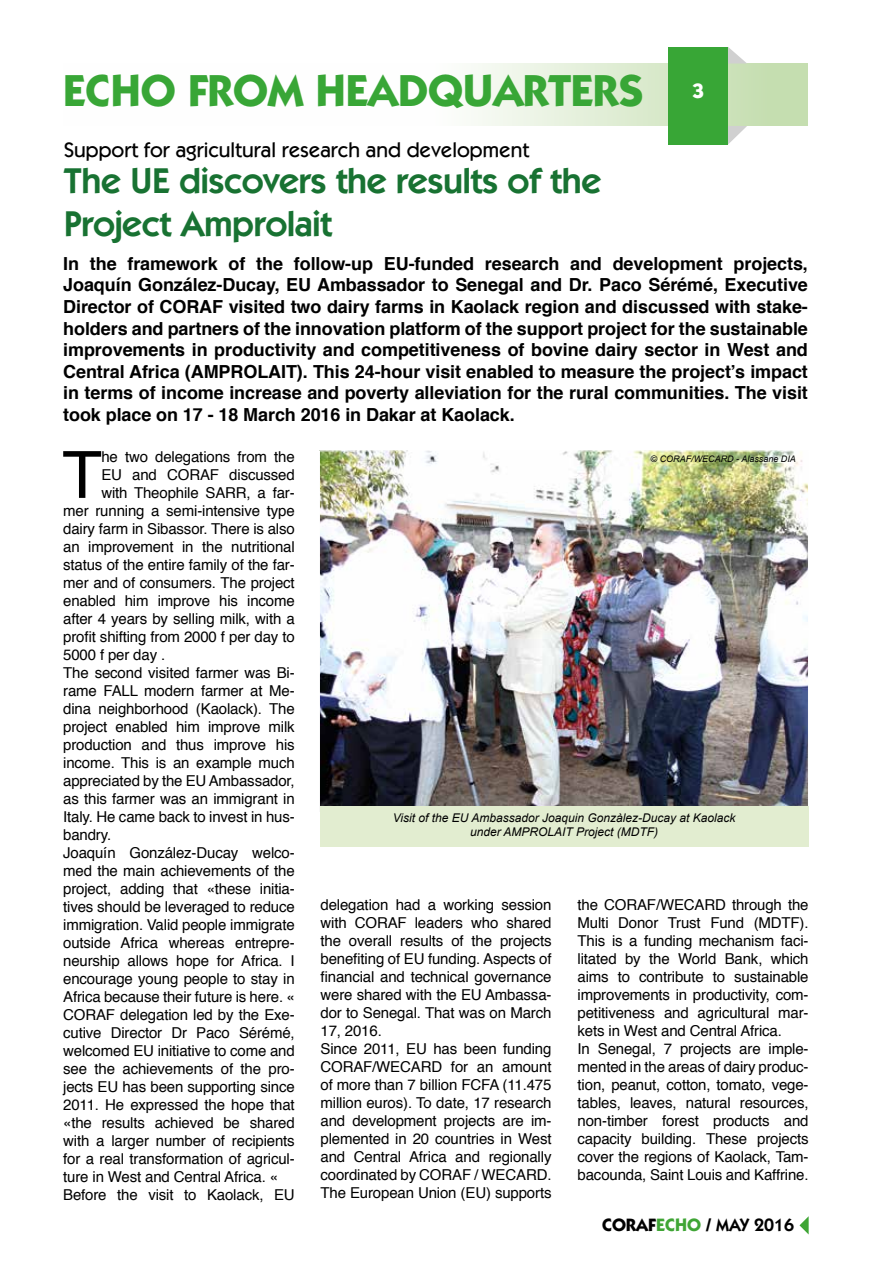
<style>
.page{position:relative;width:893px;height:1263px;background:#fff}
.page>*{position:absolute;margin:0;border:0;box-sizing:border-box;transform-origin:0 0}
.t1{font:65.25px "Helvetica";color:#000}
.t2{font:700 45px "Itc Kabel";color:#38a636}
.t3{font:600 36px/43.2px "Itc Kabel";letter-spacing:-.01em;color:#187232}
.t4{font:500 21px "Itc Kabel";color:#000}
.t5{font:700 18px/21.6px "Helvetica";letter-spacing:-.005em;color:#000;text-align:justify}
.t6{font:600 18px "Itc Kabel";color:#000}
.t7{font:15px/18px "Helvetica";letter-spacing:-.01em;color:#000}
.t8{font:italic 12px/14.4px "Arial";color:#000;text-align:center}
.t9{font:italic 9px "Arial";color:#000}
.s1{font-weight:700}
.s2{font-weight:700;color:#3fa535}
</style>
<div class="page">
<svg style="left:474px;top:64px;width:334px;height:62px;background:#dcebd0"></svg>
<div style="left:669px;top:47px;width:59px;height:98px;background:#38a636"></div>
<svg style="left:728px;top:47px;width:19px;height:17px"></svg>
<svg style="left:728px;top:126px;width:19px;height:18px"></svg>
<svg style="left:799px;top:1216px;width:10px;height:18px"></svg>
<img style="left:321px;top:453px;width:486px;height:353px">
<div style="left:320px;top:806px;width:489px;height:41px;background:#e2edd0"></div>
<h2 class="t2" style="left:63px;top:63px;width:642px">ECHO FROM HEADQUARTERS <sup>3</sup></h2>
<h3 class="t4" style="left:64px;top:138px;width:467px">Support for agricultural research and development</h3>
<h3 class="t3" style="left:64px;top:159px;width:539px">The UE discovers the results of the<br>Project Amprolait</h3>
<p class="t5" style="left:63px;top:253px;width:746px">In the framework of the follow-up EU-funded research and development projects, Joaquín González-Ducay, EU Ambassador to Senegal and Dr. Paco Sérémé, Executive Director of CORAF visited two dairy farms in Kaolack region and discussed with stake&shy;holders and partners of the innovation platform of the support project for the sustainable improvements in productivity and competitiveness of bovine dairy sector in West and Central Africa (AMPROLAIT). This 24-hour visit enabled to measure the project’s impact in terms of income increase and poverty alleviation for the rural communities. The visit took place on 17 - 18 March 2016 in Dakar at Kaolack.</p>
<p class="t9" style="left:651px;top:453px;width:147px">© CORAF/WECARD - Alassane DIA</p>
<h1 class="t1" style="left:62px;top:425px;width:41px">T</h1>
<p class="t7" style="left:101px;top:448px;width:195px">he two delegations from the</p>
<p class="t7" style="left:101px;top:466px;width:195px">EU and CORAF discussed</p>
<p class="t7" style="left:101px;top:484px;width:195px">with Theophile SARR, a far-</p>
<p class="t7" style="left:63px;top:502px;width:233px">mer running a semi-intensive type</p>
<p class="t7" style="left:63px;top:520px;width:233px">dairy farm in Sibassor. There is also</p>
<p class="t7" style="left:63px;top:538px;width:233px">an improvement in the nutritional</p>
<p class="t7" style="left:63px;top:556px;width:233px">status of the entire family of the far-</p>
<p class="t7" style="left:63px;top:574px;width:233px">mer and of consumers. The project</p>
<p class="t7" style="left:63px;top:592px;width:233px">enabled him improve his income</p>
<p class="t7" style="left:63px;top:610px;width:233px">after 4 years by selling milk, with a</p>
<p class="t7" style="left:63px;top:628px;width:233px">profit shifting from 2000 f per day to</p>
<p class="t7" style="left:63px;top:646px;width:103px">5000 f per day .</p>
<p class="t7" style="left:63px;top:664px;width:233px">The second visited farmer was Bi-</p>
<p class="t7" style="left:63px;top:682px;width:233px">rame FALL modern farmer at Me-</p>
<p class="t7" style="left:63px;top:700px;width:233px">dina neighborhood (Kaolack). The</p>
<p class="t7" style="left:63px;top:718px;width:233px">project enabled him improve milk</p>
<p class="t7" style="left:63px;top:736px;width:233px">production and thus improve his</p>
<p class="t7" style="left:63px;top:754px;width:233px">income. This is an example much</p>
<p class="t7" style="left:63px;top:772px;width:233px">appreciated by the EU Ambassador,</p>
<p class="t7" style="left:63px;top:790px;width:233px">as this farmer was an immigrant in</p>
<p class="t7" style="left:63px;top:808px;width:233px">Italy. He came back to invest in hus-</p>
<p class="t7" style="left:63px;top:826px;width:50px">bandry.</p>
<p class="t7" style="left:63px;top:844px;width:233px">Joaquín González-Ducay welco-</p>
<p class="t7" style="left:63px;top:862px;width:233px">med the main achievements of the</p>
<p class="t7" style="left:63px;top:880px;width:233px">project, adding that «these initia-</p>
<p class="t7" style="left:63px;top:898px;width:233px">tives should be leveraged to reduce</p>
<p class="t7" style="left:63px;top:916px;width:233px">immigration. Valid people immigrate</p>
<p class="t7" style="left:63px;top:934px;width:233px">outside Africa whereas entrepre-</p>
<p class="t7" style="left:63px;top:952px;width:233px">neurship allows hope for Africa. I</p>
<p class="t7" style="left:63px;top:970px;width:233px">encourage young people to stay in</p>
<p class="t7" style="left:63px;top:988px;width:233px">Africa because their future is here. «</p>
<p class="t7" style="left:63px;top:1006px;width:233px">CORAF delegation led by the Exe-</p>
<p class="t7" style="left:63px;top:1024px;width:233px">cutive Director Dr Paco Sérémé,</p>
<p class="t7" style="left:63px;top:1042px;width:233px">welcomed EU initiative to come and</p>
<p class="t7" style="left:63px;top:1060px;width:233px">see the achievements of the pro-</p>
<p class="t7" style="left:63px;top:1078px;width:233px">jects EU has been supporting since</p>
<p class="t7" style="left:63px;top:1096px;width:233px">2011. He expressed the hope that</p>
<p class="t7" style="left:63px;top:1114px;width:233px">«the results achieved be shared</p>
<p class="t7" style="left:63px;top:1132px;width:233px">with a larger number of recipients</p>
<p class="t7" style="left:63px;top:1150px;width:233px">for a real transformation of agricul-</p>
<p class="t7" style="left:63px;top:1168px;width:216px">ture in West and Central Africa. «</p>
<p class="t7" style="left:63px;top:1186px;width:233px">Before the visit to Kaolack, EU</p>
<p class="t8" style="left:393px;top:810px;width:344px">Visit of the EU Ambassador Joaquin Gonzàlez-Ducay at Kaolack under AMPROLAIT Project (MDTF)</p>
<p class="t7" style="left:320px;top:896px;width:233px">delegation had a working session with CORAF leaders who shared the overall results of the projects benefiting of EU funding. Aspects of financial and technical governance were shared with the EU Ambassa&shy;dor to Senegal. That was on March<br>17, 2016.<br>Since 2011, EU has been funding<br>CORAF/WECARD for an amount of more than 7 billion FCFA (11.475 million euros). To date, 17 research and development projects are im&shy;plemented in 20 countries in West and Central Africa and regionally coordinated by CORAF / WECARD.<br>The European Union (EU) supports</p>
<p class="t7" style="left:578px;top:896px;width:233px">the CORAF/WECARD through the Multi Donor Trust Fund (MDTF).<br>This is a funding mechanism faci&shy;litated by the World Bank, which aims to contribute to sustainable improvements in productivity, com&shy;petitiveness and agricultural mar&shy;kets in West and Central Africa.<br>In Senegal, 7 projects are imple&shy;mented in the areas of dairy produc&shy;tion, peanut, cotton, tomato, vege&shy;tables, leaves, natural resources, non-timber forest products and capacity building. These projects cover the regions of Kaolack, Tam&shy;bacounda, Saint Louis and Kaffrine.</p>
<p class="t6" style="left:602px;top:1214px;width:194px"><span class="s1">CORAF</span><span class="s2">ECHO</span> <span class="s1">/</span> MAY 2016</p>
</div>
